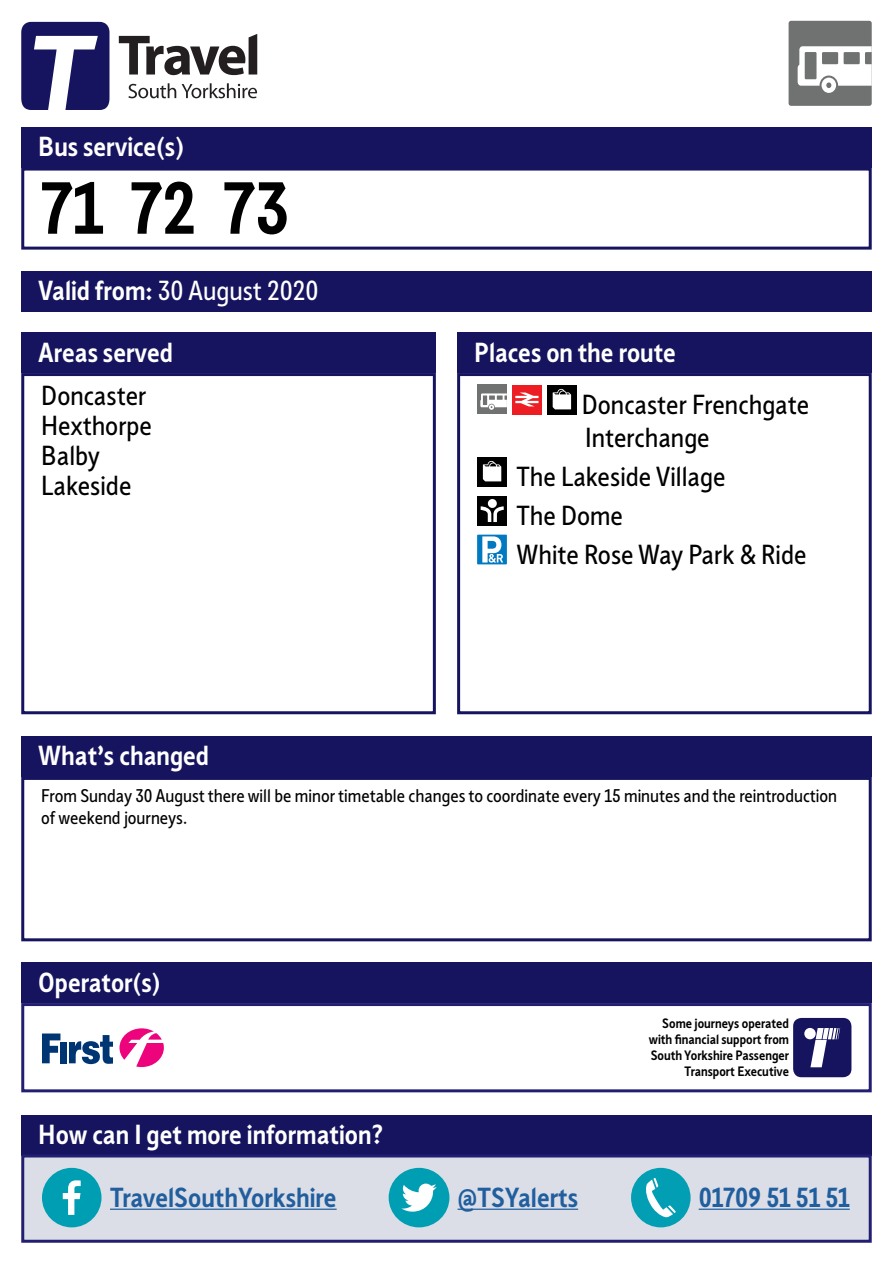
<style>
.page{position:relative;width:893px;height:1263px;background:#fff}
.page>*{position:absolute;margin:0;border:0;box-sizing:border-box;transform-origin:0 0}
.t1{font:700 72px "Sheffield Sans 2";color:#000}
.t2{font:27px/30px "Sheffield Sans 2";color:#000}
.t3{font:700 27px "Sheffield Sans 2";color:#fff}
.t4{font:700 27px "Sheffield Sans 2";color:#215e9e}
.t5{font:27px "Sheffield Sans 2";color:#fff}
.t6{font:18px/21.6px "Sheffield Sans 2";color:#000}
.t7{font:700 13.35px/16px "Sheffield Sans 2";color:#000;text-align:right}
.s1{font-weight:700}
</style>
<div class="page">
<div style="left:21px;top:271px;width:851px;height:40px;background:#16145f"></div>
<div style="left:21px;top:127px;width:851px;height:41px;background:#16145f"></div>
<div style="left:21px;top:168px;width:851px;height:82px;border:3px solid #16145f"></div>
<div style="left:21px;top:736px;width:851px;height:41px;background:#16145f"></div>
<div style="left:21px;top:777px;width:851px;height:164px;border:3px solid #16145f"></div>
<div style="left:21px;top:333px;width:415px;height:40px;background:#16145f"></div>
<div style="left:21px;top:373px;width:415px;height:341px;border:3px solid #16145f"></div>
<div style="left:457px;top:333px;width:415px;height:40px;background:#16145f"></div>
<div style="left:477px;top:385px;width:30px;height:29px;background:#707271"></div>
<svg style="left:480px;top:393px;width:27px;height:17px"></svg>
<div style="left:512px;top:385px;width:30px;height:29px;background:#ed1d24"></div>
<svg style="left:515px;top:392px;width:23px;height:14px"></svg>
<div style="left:547px;top:385px;width:30px;height:29px;background:#000"></div>
<svg style="left:553px;top:389px;width:18px;height:20px"></svg>
<div style="left:477px;top:457px;width:30px;height:29px;background:#000"></div>
<svg style="left:483px;top:461px;width:18px;height:20px"></svg>
<div style="left:477px;top:496px;width:30px;height:29px;background:#000"></div>
<div style="left:488px;top:499px;width:9px;height:9px;background:#fff;border-radius:50%"></div>
<svg style="left:481px;top:506px;width:23px;height:16px"></svg>
<div style="left:477px;top:535px;width:30px;height:29px;background:#0079c1"></div>
<svg style="left:482px;top:536px;width:21px;height:27px"></svg>
<div style="left:457px;top:373px;width:415px;height:341px;border:3px solid #16145f"></div>
<div style="left:21px;top:962px;width:851px;height:41px;background:#16145f"></div>
<div style="left:21px;top:1003px;width:851px;height:89px;border:3px solid #221f72"></div>
<div style="left:793px;top:1018px;width:58px;height:59px;background:#16145f;border-radius:8px"></div>
<div style="left:804px;top:1028px;width:12px;height:11px;background:#fff;border-radius:50%"></div>
<svg style="left:810px;top:1028px;width:30px;height:39px"></svg>
<svg style="left:119px;top:1028px;width:45px;height:39px"></svg>
<svg style="left:42px;top:1033px;width:18px;height:30px"></svg>
<div style="left:60px;top:1042px;width:7px;height:21px;background:#003573"></div>
<svg style="left:69px;top:1035px;width:44px;height:29px"></svg>
<div style="left:789px;top:21px;width:83px;height:85px;background:#707271;border-radius:3px"></div>
<svg style="left:798px;top:46px;width:74px;height:47px"></svg>
<svg style="left:128px;top:83px;width:48px;height:15px"></svg>
<svg style="left:182px;top:83px;width:75px;height:15px"></svg>
<svg style="left:119px;top:34px;width:138px;height:41px"></svg>
<svg style="left:21px;top:22px;width:88px;height:88px"></svg>
<div style="left:21px;top:1115px;width:851px;height:40px;background:#16145f"></div>
<div style="left:21px;top:1154px;width:851px;height:89px;background:#dbdee7;border:3px solid #221f72"></div>
<hr style="left:110px;top:1208px;width:227px;height:2px;background:#215e9e">
<hr style="left:458px;top:1208px;width:120px;height:2px;background:#215e9e">
<hr style="left:699px;top:1208px;width:151px;height:2px;background:#215e9e">
<div style="left:42px;top:1168px;width:60px;height:59px;background:#009eb3;border-radius:50%"></div>
<svg style="left:63px;top:1180px;width:18px;height:35px"></svg>
<div style="left:389px;top:1168px;width:60px;height:59px;background:#009eb3;border-radius:50%"></div>
<svg style="left:401px;top:1183px;width:36px;height:28px"></svg>
<div style="left:631px;top:1168px;width:60px;height:59px;background:#029eb3;border-radius:50%"></div>
<svg style="left:646px;top:1178px;width:30px;height:39px"></svg>
<h2 class="t3" style="left:38px;top:128px;width:147px">Bus service(s)</h2>
<h1 class="t1" style="left:41px;top:160px;width:249px">71 72 73</h1>
<h2 class="t5" style="left:38px;top:272px;width:282px"><span class="s1">Valid from:</span> 30 August 2020</h2>
<h2 class="t3" style="left:38px;top:334px;width:136px">Areas served</h2>
<h2 class="t2" style="left:41px;top:380px;width:112px">Doncaster<br>Hexthorpe<br>Balby<br>Lakeside</h2>
<h2 class="t3" style="left:474px;top:334px;width:203px">Places on the route</h2>
<h2 class="t2" style="left:582px;top:388px;width:229px;line-height:33px">Doncaster Frenchgate<br>Interchange</h2>
<h2 class="t2" style="left:516px;top:457px;width:292px;line-height:39px">The Lakeside Village<br>The Dome<br>White Rose Way Park &amp; Ride</h2>
<h2 class="t3" style="left:38px;top:738px;width:172px">What’s changed</h2>
<p class="t6" style="left:41px;top:784px;width:797px">From Sunday 30 August there will be minor timetable changes to coordinate every 15 minutes and the reintroduction of weekend journeys.</p>
<h2 class="t3" style="left:38px;top:964px;width:124px">Operator(s)</h2>
<p class="t7" style="left:649px;top:1015px;width:142px">Some journeys operated with financial support from<br>South Yorkshire Passenger<br>Transport Executive</p>
<h2 class="t3" style="left:38px;top:1116px;width:347px">How can I get more information?</h2>
<h2 class="t4" style="left:110px;top:1179px;width:228px">TravelSouthYorkshire</h2>
<h2 class="t4" style="left:458px;top:1179px;width:122px">@TSYalerts</h2>
<h2 class="t4" style="left:699px;top:1179px;width:153px">01709 51 51 51</h2>
</div>
